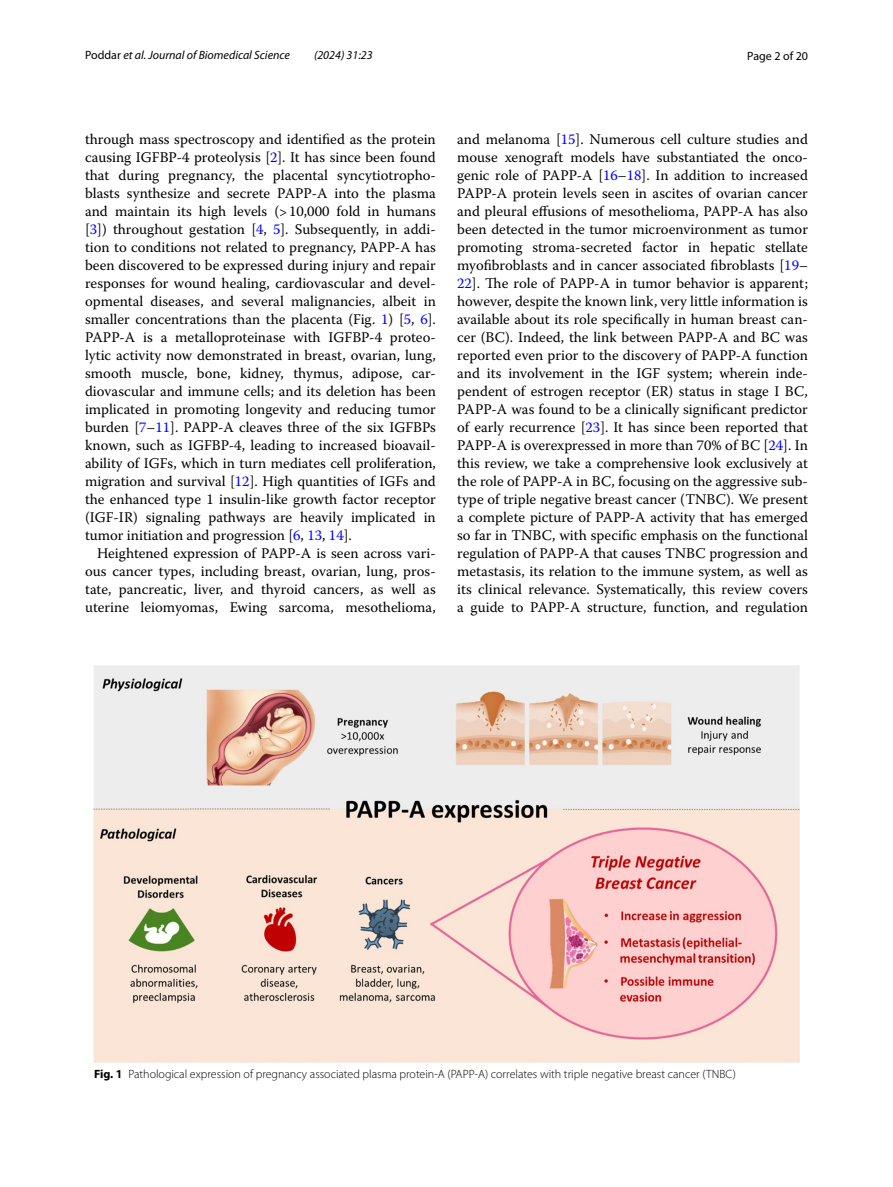
<style>
.page{position:relative;width:893px;height:1187px;background:#fff}
.page>*{position:absolute;margin:0;border:0;box-sizing:border-box;transform-origin:0 0}
.t1{font:14.7px/18px "Warnock Pro";color:#000;text-align:justify}
.t2{font:300 12px "Myriad Pro";color:#000}
.t3{font:italic 12px "Myriad Pro";color:#000}
.t4{font:12px "Myriad Pro";color:#000}
.s1{font-style:normal}
.s2{color:#00f}
.s3{font-weight:700}
</style>
<div class="page">
<img style="left:94px;top:665px;width:705px;height:397px">
<p class="t3" style="left:85px;top:48px;width:206px"><span class="s1">Poddar</span> et al. Journal of Biomedical Science</p>
<p class="t3" style="left:314px;top:48px;width:60px">(2024) 31:23</p>
<p class="t4" style="left:747px;top:48px;width:62px">Page 2 of 20</p>
<p class="t1" style="left:85px;top:130px;width:352px">through mass spectroscopy and identified as the protein causing IGFBP-4 proteolysis [<span class="s2">2</span>]. It has since been found that during pregnancy, the placental syncytiotropho&shy;blasts synthesize and secrete PAPP-A into the plasma and maintain its high levels (&gt;10,000 fold in humans [<span class="s2">3</span>]) throughout gestation [<span class="s2">4</span>, <span class="s2">5</span>]. Subsequently, in addi&shy;tion to conditions not related to pregnancy, PAPP-A has been discovered to be expressed during injury and repair responses for wound healing, cardiovascular and devel&shy;opmental diseases, and several malignancies, albeit in smaller concentrations than the placenta (Fig. <span class="s2">1</span>) [<span class="s2">5</span>, <span class="s2">6</span>].<br>PAPP-A is a metalloproteinase with IGFBP-4 proteo&shy;lytic activity now demonstrated in breast, ovarian, lung, smooth muscle, bone, kidney, thymus, adipose, car&shy;diovascular and immune cells; and its deletion has been implicated in promoting longevity and reducing tumor burden [<span class="s2">7</span>–<span class="s2">11</span>]. PAPP-A cleaves three of the six IGFBPs known, such as IGFBP-4, leading to increased bioavail&shy;ability of IGFs, which in turn mediates cell proliferation, migration and survival [<span class="s2">12</span>]. High quantities of IGFs and the enhanced type 1 insulin-like growth factor receptor (IGF-IR) signaling pathways are heavily implicated in tumor initiation and progression [<span class="s2">6</span>, <span class="s2">13</span>, <span class="s2">14</span>].</p>
<p class="t1" style="left:85px;top:544px;width:352px;text-indent:12px">Heightened expression of PAPP-A is seen across vari&shy;ous cancer types, including breast, ovarian, lung, pros&shy;tate, pancreatic, liver, and thyroid cancers, as well as uterine leiomyomas, Ewing sarcoma, mesothelioma,</p>
<p class="t1" style="left:457px;top:130px;width:352px">and melanoma [<span class="s2">15</span>]. Numerous cell culture studies and mouse xenograft models have substantiated the onco&shy;genic role of PAPP-A [<span class="s2">16</span>–<span class="s2">18</span>]. In addition to increased PAPP-A protein levels seen in ascites of ovarian cancer and pleural effusions of mesothelioma, PAPP-A has also been detected in the tumor microenvironment as tumor promoting stroma-secreted factor in hepatic stellate myofibroblasts and in cancer associated fibroblasts [<span class="s2">19</span>– <span class="s2">22</span>]. The role of PAPP-A in tumor behavior is apparent; however, despite the known link, very little information is available about its role specifically in human breast can&shy;cer (BC). Indeed, the link between PAPP-A and BC was reported even prior to the discovery of PAPP-A function and its involvement in the IGF system; wherein inde&shy;pendent of estrogen receptor (ER) status in stage I BC, PAPP-A was found to be a clinically significant predictor of early recurrence [<span class="s2">23</span>]. It has since been reported that PAPP-A is overexpressed in more than 70% of BC [<span class="s2">24</span>]. In this review, we take a comprehensive look exclusively at the role of PAPP-A in BC, focusing on the aggressive sub&shy;type of triple negative breast cancer (TNBC). We present a complete picture of PAPP-A activity that has emerged so far in TNBC, with specific emphasis on the functional regulation of PAPP-A that causes TNBC progression and metastasis, its relation to the immune system, as well as its clinical relevance. Systematically, this review covers a guide to PAPP-A structure, function, and regulation</p>
<p class="t2" style="left:94px;top:1066px;width:643px"><span class="s3">Fig. 1</span> Pathological expression of pregnancy associated plasma protein-A (PAPP-A) correlates with triple negative breast cancer (TNBC)</p>
</div>
